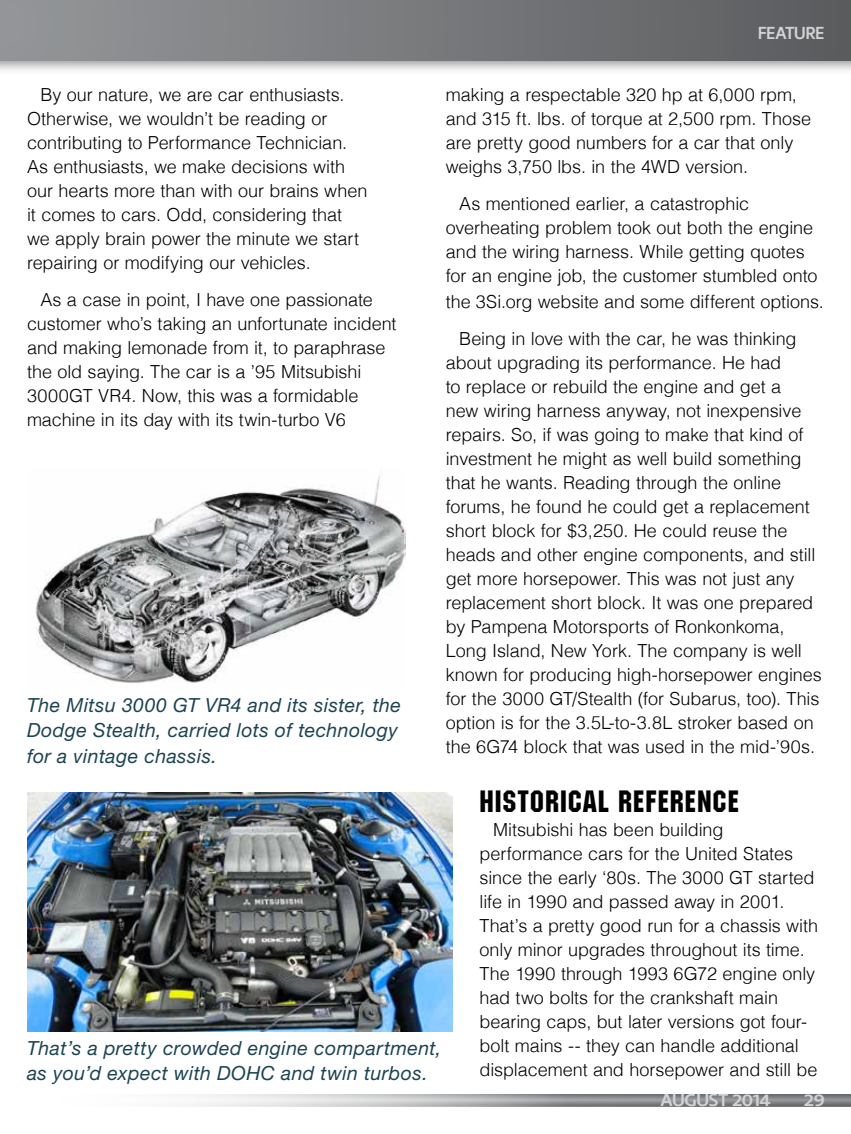
<style>
.page{position:relative;width:851px;height:1134px;background:#fff}
.page>*{position:absolute;margin:0;border:0;box-sizing:border-box;transform-origin:0 0}
.Chapter_title{font:30px "Machine TT";letter-spacing:.035em;color:#000}
.t1{font:italic 19.5px/25.5px "Helvetica Neue";letter-spacing:.02em;color:#1d4453}
.Content{font:300 18px/24px "Helvetica";color:#000}
.t2{font:700 16.5px "Machinato";letter-spacing:-.01em;color:#d1d3d4;scale:1.1 1}
.t3{font:700 16.5px "Machinato";letter-spacing:-.01em;color:#d1d3d4}
</style>
<div class="page">
<div style="left:26px;top:1093px;width:824px;height:15px;background:#000;opacity:.5"></div>
<div style="left:0;top:0;width:850px;height:75px;background:#000;opacity:.75"></div>
<div style="left:0;top:0;width:850px;height:60px;background:linear-gradient(to right,#959799,#5b5c5e)"></div>
<img style="left:27px;top:793px;width:425px;height:239px">
<img style="left:35px;top:475px;width:370px;height:208px">
<p class="t3" style="left:757px;top:22px;width:68px">FEATURE</p>
<p class="Content" style="left:27px;top:82px;width:342px;text-indent:14px">By our nature, we are car enthusiasts.<br>Otherwise, we wouldn’t be reading or contributing to Performance Technician.<br>As enthusiasts, we make decisions with our hearts more than with our brains when it comes to cars. Odd, considering that we apply brain power the minute we start repairing or modifying our vehicles.</p>
<p class="Content" style="left:27px;top:288px;width:371px;text-indent:14px">As a case in point, I have one passionate customer who’s taking an unfortunate incident and making lemonade from it, to paraphrase the old saying. The car is a ’95 Mitsubishi 3000GT VR4. Now, this was a formidable machine in its day with its twin-turbo V6</p>
<p class="Content" style="left:446px;top:82px;width:367px">making a respectable 320 hp at 6,000 rpm, and 315 ft. lbs. of torque at 2,500 rpm. Those are pretty good numbers for a car that only weighs 3,750 lbs. in the 4WD version.</p>
<p class="Content" style="left:446px;top:191px;width:380px;text-indent:14px">As mentioned earlier, a catastrophic overheating problem took out both the engine and the wiring harness. While getting quotes for an engine job, the customer stumbled onto the 3Si.org website and some different options.</p>
<p class="Content" style="left:446px;top:327px;width:377px;text-indent:14px">Being in love with the car, he was thinking about upgrading its performance. He had<br>to replace or rebuild the engine and get a<br>new wiring harness anyway, not inexpensive repairs. So, if was going to make that kind of investment he might as well build something that he wants. Reading through the online forums, he found he could get a replacement short block for $3,250. He could reuse the heads and other engine components, and still get more horsepower. This was not just any replacement short block. It was one prepared by Pampena Motorsports of Ronkonkoma, Long Island, New York. The company is well known for producing high-horsepower engines for the 3000 GT/Stealth (for Subarus, too). This option is for the 3.5L-to-3.8L stroker based on the 6G74 block that was used in the mid-’90s.</p>
<p class="Chapter_title" style="left:479px;top:784px;width:260px">HISTORICAL REFERENCE</p>
<p class="Content" style="left:479px;top:818px;width:340px;text-indent:14px">Mitsubishi has been building performance cars for the United States since the early ‘80s. The 3000 GT started life in 1990 and passed away in 2001.<br>That’s a pretty good run for a chassis with only minor upgrades throughout its time.<br>The 1990 through 1993 6G72 engine only had two bolts for the crankshaft main bearing caps, but later versions got four&shy;bolt mains -- they can handle additional displacement and horsepower and still be</p>
<p class="t1" style="left:27px;top:691px;width:375px">The Mitsu 3000 GT VR4 and its sister, the<br>Dodge Stealth, carried lots of technology for a vintage chassis.</p>
<p class="t1" style="left:27px;top:1034px;width:416px">That’s a pretty crowded engine compartment, as you’d expect with DOHC and twin turbos.</p>
<p class="t2" style="left:660px;top:1089px;width:101px">AUGUST 2014</p>
<p class="t2" style="left:803px;top:1089px;width:20px">29</p>
</div>
